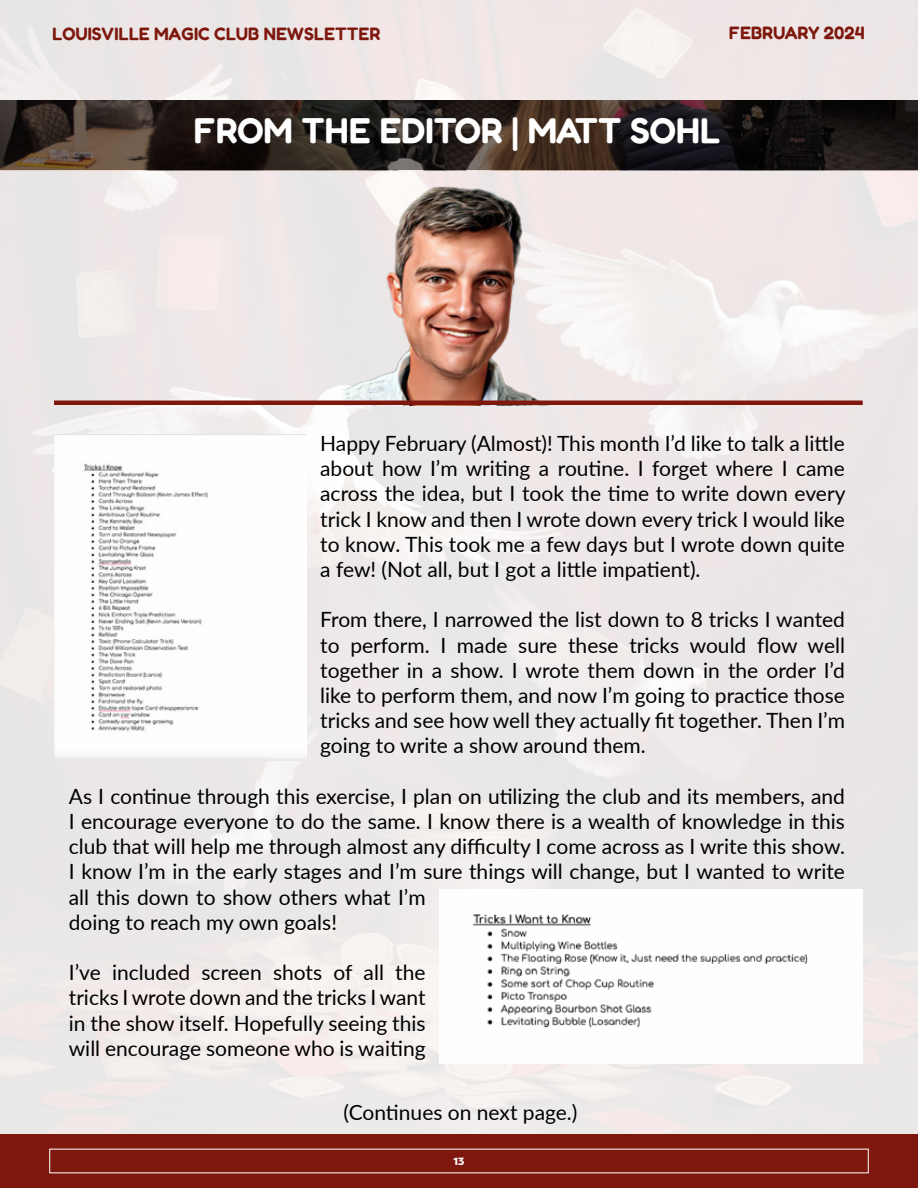
<style>
.page{position:relative;width:918px;height:1188px;background:#fff}
.page>*{position:absolute;margin:0;border:0;box-sizing:border-box;transform-origin:0 0}
.t1{font:300 36px "Fredoka";color:#fff}
.t2{font:21px/25.2px "Lato";color:#000;text-align:justify}
.t3{font:300 18px "Fredoka";color:#7e180e}
.t4{font:900 10.5px "Filson Soft";color:#fff}
</style>
<div class="page">
<img style="left:0;top:0;width:918px;height:1134px">
<div style="left:0;top:1134px;width:918px;height:54px;background:#7e180e"></div>
<img style="left:0;top:100px;width:918px;height:70px">
<img style="left:344px;top:174px;width:230px;height:227px">
<hr style="left:54px;top:401px;width:809px;height:4px;background:#7e180e">
<img style="left:54px;top:434px;width:253px;height:327px">
<img style="left:439px;top:890px;width:424px;height:174px">
<p class="t3" style="left:52px;top:23px;width:330px">LOUISVILLE MAGIC CLUB NEWSLETTER</p>
<p class="t3" style="left:729px;top:22px;width:137px">FEBRUARY 2024</p>
<h1 class="t1" style="left:194px;top:109px;width:528px">FROM THE EDITOR | MATT SOHL</h1>
<p class="t2" style="left:320px;top:430px;width:527px">Happy February (Almost)! This month I’d like to talk a little about how I’m writing a routine. I forget where I came across the idea, but I took the time to write down every trick I know and then I wrote down every trick I would like to know. This took me a few days but I wrote down quite a few! (Not all, but I got a little impatient).</p>
<p class="t2" style="left:320px;top:606px;width:526px">From there, I narrowed the list down to 8 tricks I wanted to perform. I made sure these tricks would flow well together in a show. I wrote them down in the order I’d like to perform them, and now I’m going to practice those tricks and see how well they actually fit together. Then I’m going to write a show around them.</p>
<p class="t2" style="left:69px;top:783px;width:778px;text-align:left">As I continue through this exercise, I plan on utilizing the club and its members, and I encourage everyone to do the same. I know there is a wealth of knowledge in this club that will help me through almost any difficulty I come across as I write this show.<br>I know I’m in the early stages and I’m sure things will change, but I wanted to write all this down to show others what I’m<br>doing to reach my own goals!</p>
<p class="t2" style="left:69px;top:959px;width:358px">I’ve included screen shots of all the tricks I wrote down and the tricks I want in the show itself. Hopefully seeing this will encourage someone who is waiting</p>
<p class="t2" style="left:344px;top:1099px;width:236px">(Continues on next page.)</p>
<p class="t4" style="left:453px;top:1154px;width:13px">13</p>
</div>
